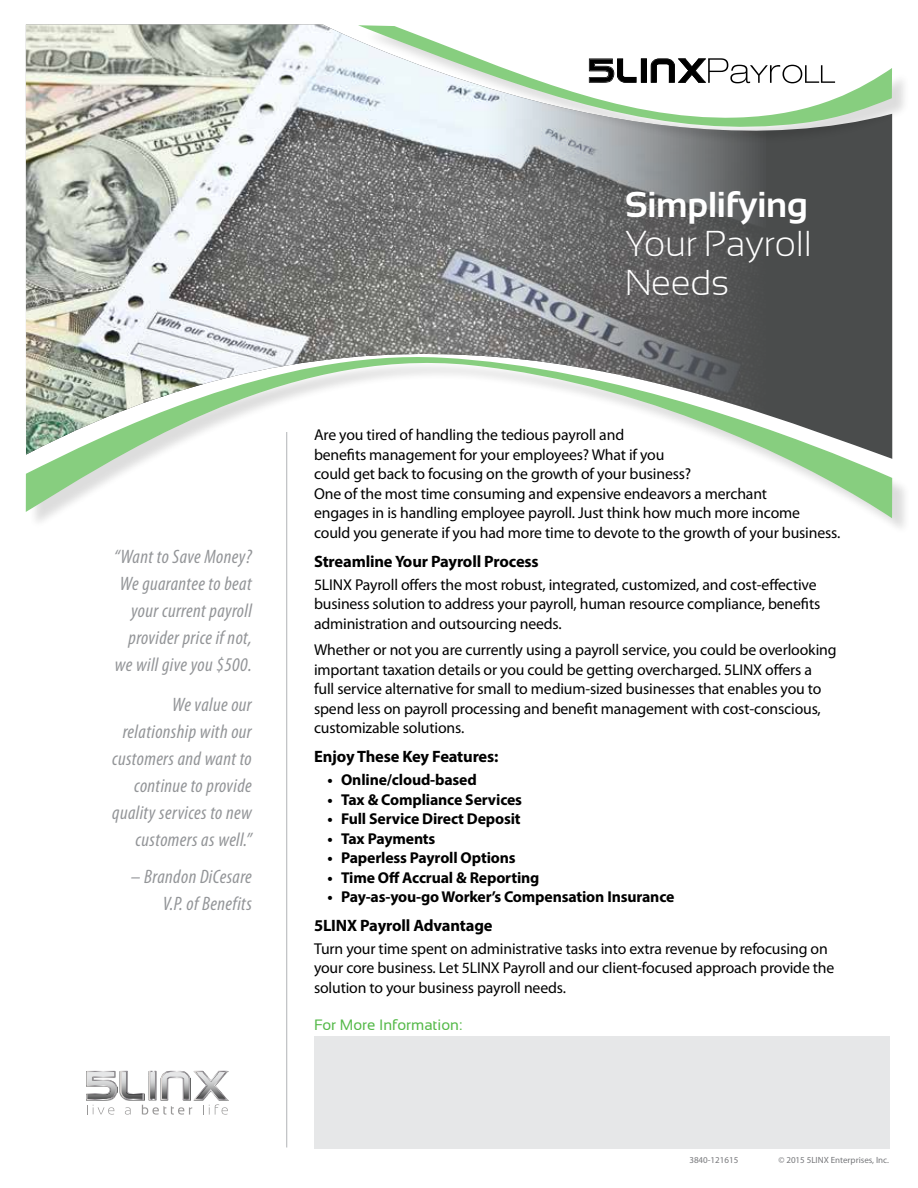
<style>
.page{position:relative;width:918px;height:1188px;background:#fff}
.page>*{position:absolute;margin:0;border:0;box-sizing:border-box;transform-origin:0 0}
.t1{font:300 36px/39px "Sansation";letter-spacing:-.005em;color:#fff}
.t2{font:700 36px "Sansation";letter-spacing:-.005em;color:#fff}
.t3{font:italic condensed 19.5px/27px "Myriad Pro";letter-spacing:.02em;color:#939598;text-align:right}
.t4{font:700 16.5px "Myriad Pro";letter-spacing:-.01em;color:#000}
.t5{font:15.75px/19.5px "Myriad Pro";letter-spacing:-.01em;color:#000}
.t6{font:700 15.75px "Myriad Pro";letter-spacing:-.01em;color:#000}
.t7{font:15px "Sansation";color:#54b948}
.t8{font:9px "Myriad Pro";color:#77787b}
</style>
<div class="page">
<div style="left:766px;top:145px;width:126px;height:211px;background:#4a4c4c"></div>
<img style="left:26px;top:25px;width:740px;height:331px">
<svg style="left:26px;top:356px;width:866px;height:162px"></svg>
<div style="left:362px;top:27px;width:549px;height:118px;background:#000;opacity:.2"></div>
<svg style="left:358px;top:25px;width:534px;height:115px"></svg>
<hr style="left:286px;top:432px;width:1px;height:716px;background:#b1b4b6">
<svg style="left:87px;top:1071px;width:141px;height:43px"></svg>
<div style="left:314px;top:1037px;width:575px;height:112px;background:#e6e7e8"></div>
<svg style="left:589px;top:58px;width:246px;height:25px"></svg>
<p class="t3" style="left:114px;top:543px;width:139px">“Want to Save Money?<br>We guarantee to beat your current payroll provider price if not, we will give you $500.</p>
<p class="t3" style="left:112px;top:691px;width:141px">We value our relationship with our customers and want to continue to provide quality services to new customers as well.”</p>
<p class="t3" style="left:131px;top:863px;width:122px">– Brandon DiCesare<br>V.P. of Benefits</p>
<h1 class="t2" style="left:625px;top:185px;width:185px">Simplifying</h1>
<h1 class="t1" style="left:625px;top:224px;width:188px">Your Payroll<br>Needs</h1>
<p class="t5" style="left:314px;top:425px;width:528px">Are you tired of handling the tedious payroll and<br>benefits management for your employees? What if you<br>could get back to focusing on the growth of your business?<br>One of the most time consuming and expensive endeavors a merchant<br>engages in is handling employee payroll. Just think how much more income<br>could you generate if you had more time to devote to the growth of your business.</p>
<p class="t4" style="left:314px;top:551px;width:226px">Streamline Your Payroll Process</p>
<p class="t5" style="left:314px;top:575px;width:508px">5LINX Payroll offers the most robust, integrated, customized, and cost-effective business solution to address your payroll, human resource compliance, benefits administration and outsourcing needs.</p>
<p class="t5" style="left:314px;top:640px;width:524px">Whether or not you are currently using a payroll service, you could be overlooking important taxation details or you could be getting overcharged. 5LINX offers a<br>full service alternative for small to medium-sized businesses that enables you to spend less on payroll processing and benefit management with cost-conscious, customizable solutions.</p>
<p class="t4" style="left:314px;top:746px;width:186px">Enjoy These Key Features:</p>
<p class="t6" style="left:328px;top:769px;width:151px">• Online/cloud-based</p>
<p class="t6" style="left:328px;top:789px;width:196px">• Tax &amp; Compliance Services</p>
<p class="t6" style="left:328px;top:808px;width:195px">• Full Service Direct Deposit</p>
<p class="t6" style="left:328px;top:828px;width:109px">• Tax Payments</p>
<p class="t6" style="left:328px;top:847px;width:190px">• Paperless Payroll Options</p>
<p class="t6" style="left:328px;top:867px;width:213px">• Time Off Accrual &amp; Reporting</p>
<p class="t6" style="left:328px;top:886px;width:348px">• Pay-as-you-go Worker’s Compensation Insurance</p>
<p class="t4" style="left:314px;top:915px;width:180px">5LINX Payroll Advantage</p>
<p class="t5" style="left:314px;top:939px;width:522px">Turn your time spent on administrative tasks into extra revenue by refocusing on your core business. Let 5LINX Payroll and our client-focused approach provide the solution to your business payroll needs.</p>
<p class="t7" style="left:314px;top:1017px;width:150px">For More Information:</p>
<p class="t8" style="left:689px;top:1155px;width:50px">3840-121615</p>
<p class="t8" style="left:778px;top:1155px;width:112px">© 2015 5LINX Enterprises, Inc.</p>
</div>
